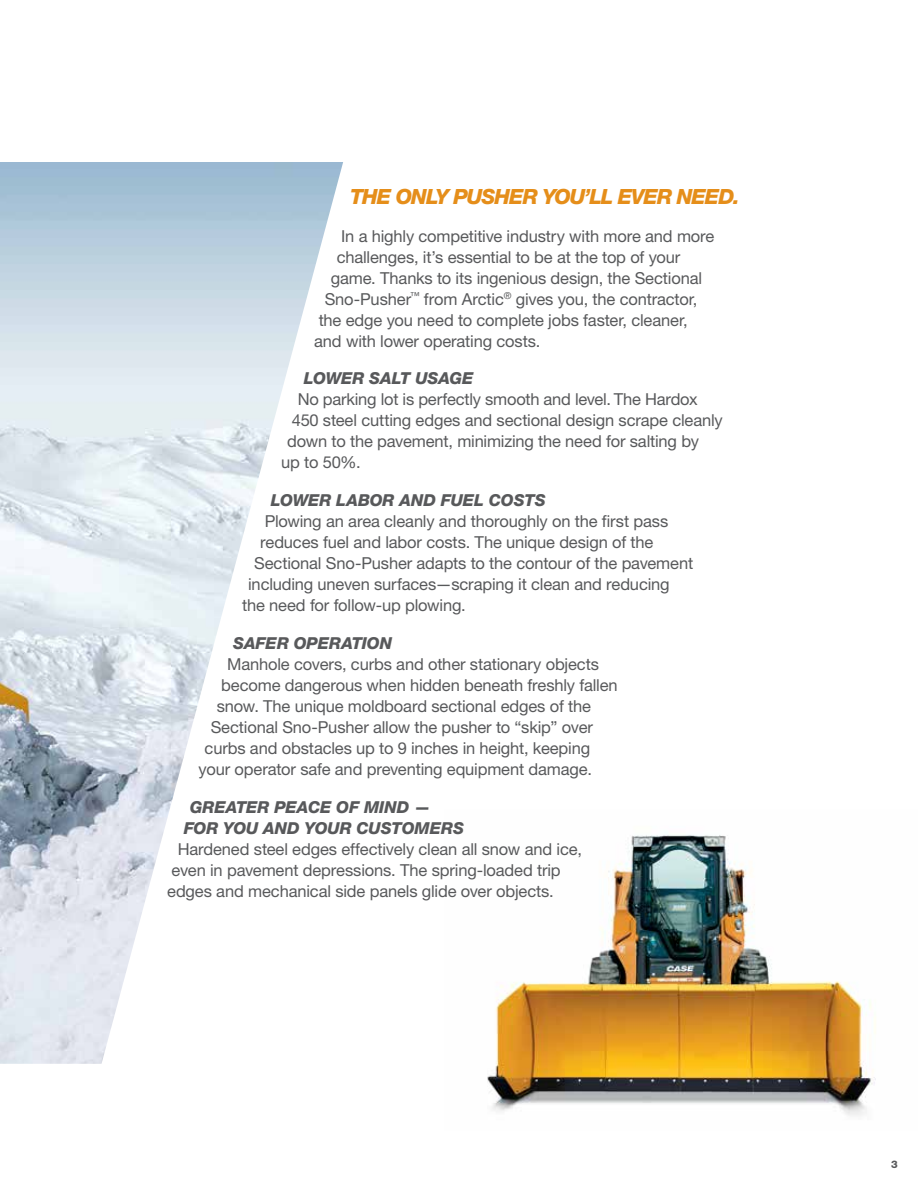
<style>
.page{position:relative;width:918px;height:1188px;background:#fff}
.page>*{position:absolute;margin:0;border:0;box-sizing:border-box;transform-origin:0 0}
.t1{font:italic 800 21px "Helvetica Neue LT Std";letter-spacing:-.045em;color:#e58e1a}
.t2{font:16.5px/21px "Helvetica Neue LT Std";letter-spacing:-.01em;color:#58595b}
.t3{font:italic 800 16.5px/21px "Helvetica Neue LT Std";letter-spacing:-.005em;color:#58595b}
.t4{font:800 10.5px "Helvetica Neue LT Std";color:#58595b}
</style>
<div class="page">
<img style="left:487px;top:835px;width:389px;height:281px">
<img style="left:0;top:162px;width:343px;height:902px">
<p class="t1" style="left:350px;top:184px;width:391px">THE ONLY PUSHER YOU’LL EVER NEED.</p>
<p class="t2" style="left:341px;top:225px;width:375px">In a highly competitive industry with more and more</p>
<p class="t2" style="left:337px;top:246px;width:345px">challenges, it’s essential to be at the top of your</p>
<p class="t2" style="left:331px;top:267px;width:373px">game. Thanks to its ingenious design, the Sectional</p>
<p class="t2" style="left:325px;top:288px;width:374px">Sno-Pusher<sup>™</sup> from Arctic<sup>®</sup> gives you, the contractor,</p>
<p class="t2" style="left:319px;top:309px;width:371px">the edge you need to complete jobs faster, cleaner,</p>
<p class="t2" style="left:314px;top:330px;width:228px">and with lower operating costs.</p>
<p class="t3" style="left:304px;top:368px;width:171px">LOWER SALT USAGE</p>
<p class="t2" style="left:298px;top:389px;width:401px">No parking lot is perfectly smooth and level. The Hardox</p>
<p class="t2" style="left:292px;top:410px;width:433px">450 steel cutting edges and sectional design scrape cleanly</p>
<p class="t2" style="left:287px;top:431px;width:413px">down to the pavement, minimizing the need for salting by</p>
<p class="t2" style="left:281px;top:452px;width:81px">up to 50%.</p>
<p class="t3" style="left:271px;top:490px;width:277px">LOWER LABOR AND FUEL COSTS</p>
<p class="t2" style="left:265px;top:511px;width:405px">Plowing an area cleanly and thoroughly on the first pass</p>
<p class="t2" style="left:260px;top:532px;width:395px">reduces fuel and labor costs. The unique design of the</p>
<p class="t2" style="left:254px;top:553px;width:441px">Sectional Sno-Pusher adapts to the contour of the pavement</p>
<p class="t2" style="left:248px;top:574px;width:423px">including uneven surfaces—scraping it clean and reducing</p>
<p class="t2" style="left:242px;top:595px;width:225px">the need for follow-up plowing.</p>
<p class="t3" style="left:233px;top:633px;width:160px">SAFER OPERATION</p>
<p class="t2" style="left:227px;top:653px;width:373px">Manhole covers, curbs and other stationary objects</p>
<p class="t2" style="left:221px;top:674px;width:398px">become dangerous when hidden beneath freshly fallen</p>
<p class="t2" style="left:217px;top:695px;width:376px">snow. The unique moldboard sectional edges of the</p>
<p class="t2" style="left:211px;top:716px;width:384px">Sectional Sno-Pusher allow the pusher to “skip” over</p>
<p class="t2" style="left:205px;top:737px;width:387px">curbs and obstacles up to 9 inches in height, keeping</p>
<p class="t2" style="left:199px;top:758px;width:395px">your operator safe and preventing equipment damage.</p>
<p class="t3" style="left:184px;top:796px;width:282px;text-indent:6px">GREATER PEACE OF MIND —<br>FOR YOU AND YOUR CUSTOMERS</p>
<p class="t2" style="left:167px;top:838px;width:416px;text-indent:11px">Hardened steel edges effectively clean all snow and ice, even in pavement depressions. The spring-loaded trip edges and mechanical side panels glide over objects.</p>
<p class="t4" style="left:891px;top:1158px;width:8px">3</p>
</div>
